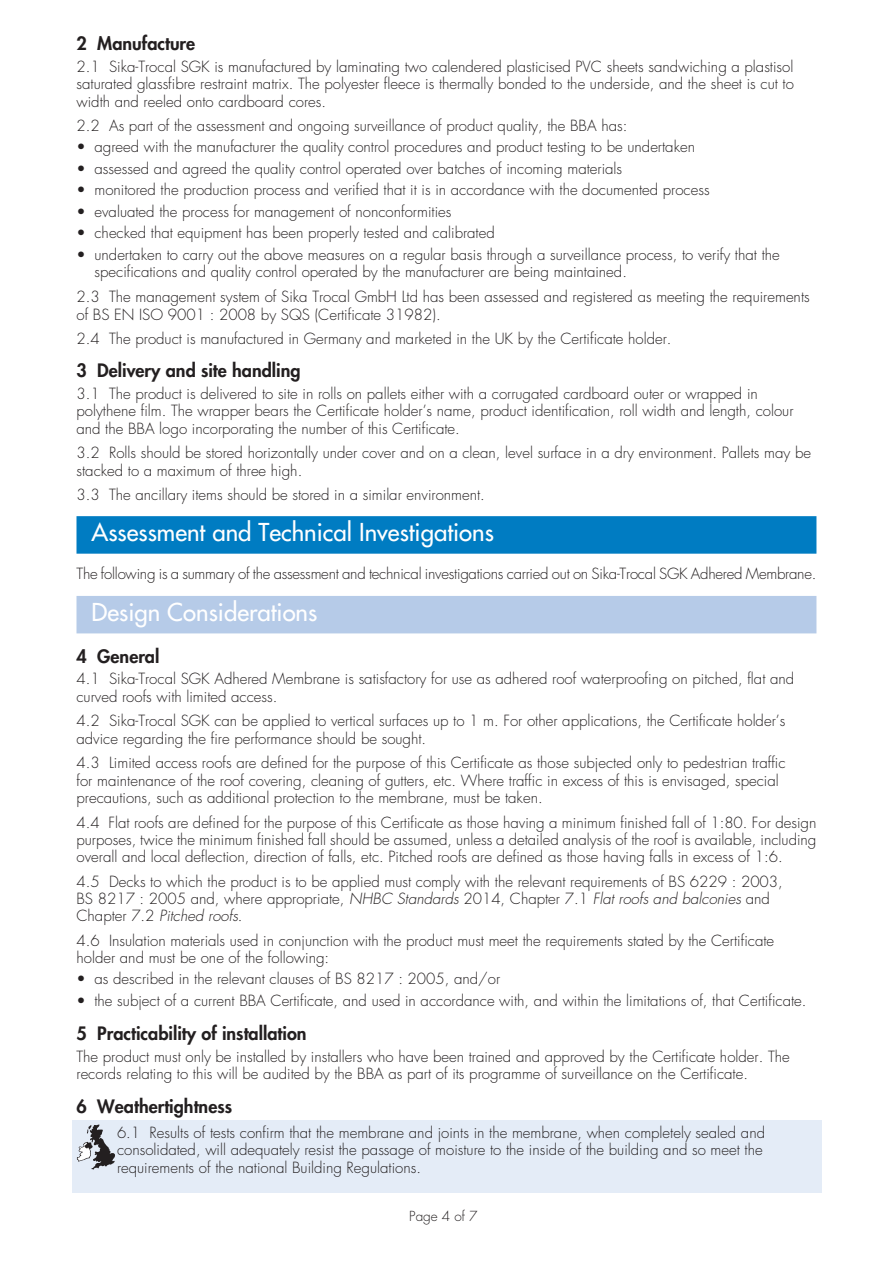
<style>
.page{position:relative;width:893px;height:1263px;background:#fff}
.page>*{position:absolute;margin:0;border:0;box-sizing:border-box;transform-origin:0 0}
.t1{font:24px "Futura";color:#fff}
.t2{font:800 18px "Futura";color:#231f20}
.t3{font:300 15px/17.2px "Futura";color:#231f20}
.t4{font:300 13.5px "Futura";color:#231f20}
.s1{font-style:italic}
</style>
<div class="page">
<div style="left:72px;top:1120px;width:749px;height:72px;background:#e4ecf7"></div>
<div style="left:76px;top:516px;width:740px;height:38px;background:#007cc2"></div>
<div style="left:76px;top:596px;width:740px;height:37px;background:#b6cbe8"></div>
<svg style="left:77px;top:1124px;width:38px;height:45px"></svg>
<p class="t2" style="left:76px;top:32px;width:120px">2 Manufacture</p>
<p class="t3" style="left:76px;top:58px;width:719px;text-align:justify">2.1 Sika-Trocal SGK is manufactured by laminating two calendered plasticised PVC sheets sandwiching a plastisol saturated glassfibre restraint matrix. The polyester fleece is thermally bonded to the underside, and the sheet is cut to width and reeled onto cardboard cores.</p>
<p class="t3" style="left:76px;top:117px;width:552px">2.2 As part of the assessment and ongoing surveillance of product quality, the BBA has:</p>
<p class="t3" style="left:76px;top:139px;width:620px">• agreed with the manufacturer the quality control procedures and product testing to be undertaken</p>
<p class="t3" style="left:76px;top:160px;width:547px">• assessed and agreed the quality control operated over batches of incoming materials</p>
<p class="t3" style="left:76px;top:182px;width:635px">• monitored the production process and verified that it is in accordance with the documented process</p>
<p class="t3" style="left:76px;top:203px;width:376px">• evaluated the process for management of nonconformities</p>
<p class="t3" style="left:76px;top:225px;width:420px">• checked that equipment has been properly tested and calibrated</p>
<p class="t3" style="left:94px;top:246px;width:687px;text-indent:-18px">• undertaken to carry out the above measures on a regular basis through a surveillance process, to verify that the specifications and quality control operated by the manufacturer are being maintained.</p>
<p class="t3" style="left:76px;top:289px;width:735px">2.3 The management system of Sika Trocal GmbH Ltd has been assessed and registered as meeting the requirements of BS EN ISO 9001 : 2008 by SQS (Certificate 31982).</p>
<p class="t3" style="left:76px;top:331px;width:597px">2.4 The product is manufactured in Germany and marketed in the UK by the Certificate holder.</p>
<p class="t2" style="left:76px;top:359px;width:226px">3 Delivery and site handling</p>
<p class="t3" style="left:76px;top:385px;width:719px">3.1 The product is delivered to site in rolls on pallets either with a corrugated cardboard outer or wrapped in polythene film. The wrapper bears the Certificate holder’s name, product identification, roll width and length, colour and the BBA logo incorporating the number of this Certificate.</p>
<p class="t3" style="left:76px;top:445px;width:736px">3.2 Rolls should be stored horizontally under cover and on a clean, level surface in a dry environment. Pallets may be stacked to a maximum of three high.</p>
<p class="t3" style="left:76px;top:487px;width:410px">3.3 The ancillary items should be stored in a similar environment.</p>
<h1 class="t1" style="left:91px;top:517px;width:404px">Assessment and Technical Investigations</h1>
<p class="t3" style="left:76px;top:565px;width:741px">The following is a summary of the assessment and technical investigations carried out on Sika-Trocal SGK Adhered Membrane.</p>
<h1 class="t1" style="left:91px;top:597px;width:227px">Design Considerations</h1>
<p class="t2" style="left:76px;top:645px;width:84px">4 General</p>
<p class="t3" style="left:76px;top:671px;width:719px">4.1 Sika-Trocal SGK Adhered Membrane is satisfactory for use as adhered roof waterproofing on pitched, flat and curved roofs with limited access.</p>
<p class="t3" style="left:76px;top:713px;width:710px">4.2 Sika-Trocal SGK can be applied to vertical surfaces up to 1 m. For other applications, the Certificate holder’s advice regarding the fire performance should be sought.</p>
<p class="t3" style="left:76px;top:755px;width:711px">4.3 Limited access roofs are defined for the purpose of this Certificate as those subjected only to pedestrian traffic for maintenance of the roof covering, cleaning of gutters, etc. Where traffic in excess of this is envisaged, special precautions, such as additional protection to the membrane, must be taken.</p>
<p class="t3" style="left:76px;top:814px;width:741px;text-align:justify">4.4 Flat roofs are defined for the purpose of this Certificate as those having a minimum finished fall of 1:80. For design purposes, twice the minimum finished fall should be assumed, unless a detailed analysis of the roof is available, including overall and local deflection, direction of falls, etc. Pitched roofs are defined as those having falls in excess of 1:6.</p>
<p class="t3" style="left:76px;top:873px;width:708px">4.5 Decks to which the product is to be applied must comply with the relevant requirements of BS 6229 : 2003,<br>BS 8217 : 2005 and, where appropriate, <span class="s1">NHBC Standards</span> 2014, Chapter 7.1 <span class="s1">Flat roofs and balconies</span> and<br>Chapter 7.2 <span class="s1">Pitched roofs</span>.</p>
<p class="t3" style="left:76px;top:932px;width:699px">4.6 Insulation materials used in conjunction with the product must meet the requirements stated by the Certificate holder and must be one of the following:</p>
<p class="t3" style="left:76px;top:971px;width:425px">• as described in the relevant clauses of BS 8217 : 2005, and/or</p>
<p class="t3" style="left:76px;top:992px;width:732px">• the subject of a current BBA Certificate, and used in accordance with, and within the limitations of, that Certificate.</p>
<p class="t2" style="left:76px;top:1022px;width:232px">5 Practicability of installation</p>
<p class="t3" style="left:76px;top:1048px;width:715px">The product must only be installed by installers who have been trained and approved by the Certificate holder. The records relating to this will be audited by the BBA as part of its programme of surveillance on the Certificate.</p>
<p class="t2" style="left:76px;top:1095px;width:157px">6 Weathertightness</p>
<p class="t3" style="left:117px;top:1124px;width:650px">6.1 Results of tests confirm that the membrane and joints in the membrane, when completely sealed and consolidated, will adequately resist the passage of moisture to the inside of the building and so meet the requirements of the national Building Regulations.</p>
<p class="t4" style="left:409px;top:1208px;width:70px">Page 4 of 7</p>
</div>
